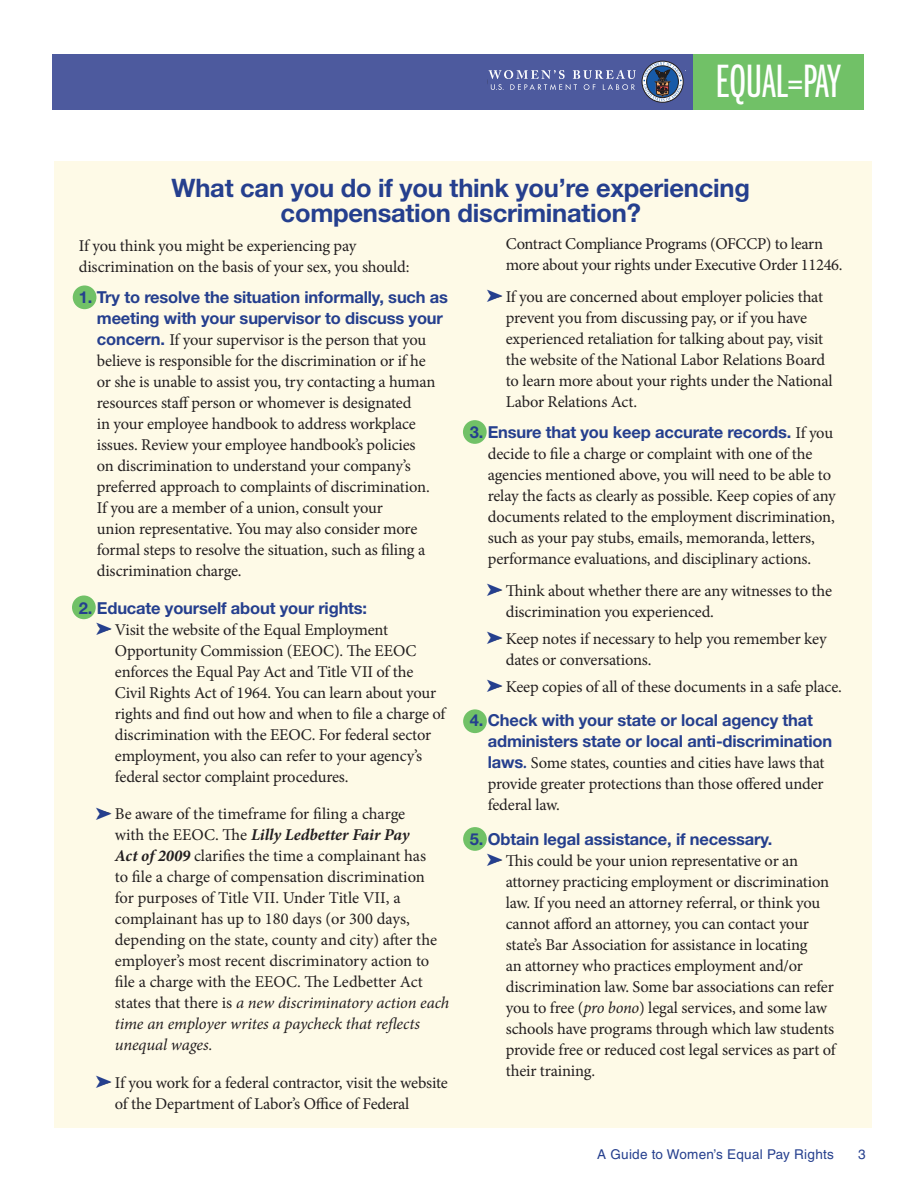
<style>
.page{position:relative;width:918px;height:1188px;background:#fff}
.page>*{position:absolute;margin:0;border:0;box-sizing:border-box;transform-origin:0 0}
.t1{font:48.45px "ITC Franklin Gothic Std Bk X Cp";letter-spacing:-.01em;color:#fff}
.Subhead_2{font:700 25.5px/25.5px "Helvetica Neue LT Std";letter-spacing:-.01em;color:#253f8e;text-align:center}
.Paragraph_Style_1{font:16.5px/21px "Minion Pro";letter-spacing:-.01em;color:#231f20}
.t2{font:700 16.5px "Helvetica Neue LT Std";letter-spacing:-.01em;color:#253f8e}
.t3{font:13.5px "Helvetica LT Std";letter-spacing:.02em;color:#253f8e}
.s1{font-family:"Helvetica Neue LT Std";font-weight:700;color:#253f8e}
.s2{font-weight:700;font-style:italic}
.s3{font-style:italic}
.s4{font-weight:700;font-style:italic;color:#253f8e}
</style>
<div class="page">
<div style="left:611px;top:54px;width:253px;height:56px;background:#71c167"></div>
<div style="left:52px;top:54px;width:641px;height:56px;background:#4d5a9e"></div>
<svg style="left:487px;top:70px;width:149px;height:20px"></svg>
<div style="left:642px;top:61px;width:42px;height:42px;border:1px solid #201d1e;border-radius:50%"></div>
<svg style="left:644px;top:62px;width:42px;height:39px"></svg>
<div style="left:55px;top:161px;width:817px;height:967px;background:#fefae7"></div>
<div style="left:73px;top:285px;width:23px;height:24px;background:#71c167;border-radius:50%"></div>
<div style="left:72px;top:596px;width:24px;height:23px;background:#71c167;border-radius:50%"></div>
<div style="left:463px;top:420px;width:24px;height:24px;background:#71c167;border-radius:50%"></div>
<div style="left:463px;top:709px;width:24px;height:24px;background:#71c167;border-radius:50%"></div>
<div style="left:463px;top:827px;width:24px;height:24px;background:#71c167;border-radius:50%"></div>
<h1 class="t1" style="left:716px;top:56px;width:127px">EQUAL=PAY</h1>
<p class="Subhead_2" style="left:172px;top:174px;width:580px">What can you do if you think you’re experiencing compensation discrimination?</p>
<p class="Paragraph_Style_1" style="left:79px;top:235px;width:332px">If you think you might be experiencing pay discrimination on the basis of your sex, you should:</p>
<p class="Paragraph_Style_1" style="left:97px;top:287px;width:353px;text-indent:-18px"><span class="s1">1. Try to resolve the situation informally, such as meeting with your supervisor to discuss your concern.</span> If your supervisor is the person that you believe is responsible for the discrimination or if he<br>or she is unable to assist you, try contacting a human resources staff person or whomever is designated<br>in your employee handbook to address workplace issues. Review your employee handbook’s policies<br>on discrimination to understand your company’s preferred approach to complaints of discrimination.<br>If you are a member of a union, consult your<br>union representative. You may also consider more formal steps to resolve the situation, such as filing a discrimination charge.</p>
<p class="t2" style="left:79px;top:598px;width:290px">2. Educate yourself about your rights:</p>
<p class="Paragraph_Style_1" style="left:115px;top:619px;width:332px;text-indent:-18px">➣ Visit the website of the Equal Employment Opportunity Commission (EEOC). The EEOC enforces the Equal Pay Act and Title VII of the Civil Rights Act of 1964. You can learn about your rights and find out how and when to file a charge of discrimination with the EEOC. For federal sector employment, you also can refer to your agency’s federal sector complaint procedures.</p>
<p class="Paragraph_Style_1" style="left:115px;top:803px;width:336px;text-indent:-18px">➣ Be aware of the timeframe for filing a charge<br>with the EEOC. The <span class="s2">Lilly Ledbetter Fair Pay<br>Act of 2009</span> clarifies the time a complainant has<br>to file a charge of compensation discrimination<br>for purposes of Title VII. Under Title VII, a complainant has up to 180 days (or 300 days, depending on the state, county and city) after the employer’s most recent discriminatory action to file a charge with the EEOC. The Ledbetter Act states that there is <span class="s3">a new discriminatory action each time an employer writes a paycheck that reflects unequal wages.</span></p>
<p class="Paragraph_Style_1" style="left:115px;top:1072px;width:335px;text-indent:-18px">➣ If you work for a federal contractor, visit the website of the Department of Labor’s Office of Federal</p>
<p class="Paragraph_Style_1" style="left:506px;top:233px;width:338px">Contract Compliance Programs (OFCCP) to learn more about your rights under Executive Order 11246.</p>
<p class="Paragraph_Style_1" style="left:506px;top:286px;width:328px;text-indent:-18px">➣ If you are concerned about employer policies that prevent you from discussing pay, or if you have experienced retaliation for talking about pay, visit the website of the National Labor Relations Board to learn more about your rights under the National Labor Relations Act.</p>
<p class="Paragraph_Style_1" style="left:488px;top:422px;width:350px;text-indent:-18px"><span class="s1">3. Ensure that you keep accurate records.</span> If you decide to file a charge or complaint with one of the agencies mentioned above, you will need to be able to relay the facts as clearly as possible. Keep copies of any documents related to the employment discrimination, such as your pay stubs, emails, memoranda, letters, performance evaluations, and disciplinary actions.</p>
<p class="Paragraph_Style_1" style="left:506px;top:580px;width:328px;text-indent:-18px">➣ Think about whether there are any witnesses to the discrimination you experienced.</p>
<p class="Paragraph_Style_1" style="left:506px;top:628px;width:322px;text-indent:-18px">➣ Keep notes if necessary to help you remember key dates or conversations.</p>
<p class="Paragraph_Style_1" style="left:488px;top:676px;width:356px">➣ Keep copies of all of these documents in a safe place.</p>
<p class="Paragraph_Style_1" style="left:488px;top:710px;width:346px;text-indent:-18px"><span class="s1">4. Check with your state or local agency that administers state or local anti-discrimination laws</span><span class="s4">.</span> Some states, counties and cities have laws that provide greater protections than those offered under federal law.</p>
<p class="t2" style="left:470px;top:829px;width:304px">5. Obtain legal assistance, if necessary.</p>
<p class="Paragraph_Style_1" style="left:506px;top:850px;width:332px;text-indent:-18px">➣ This could be your union representative or an attorney practicing employment or discrimination law. If you need an attorney referral, or think you cannot afford an attorney, you can contact your state’s Bar Association for assistance in locating<br>an attorney who practices employment and/or discrimination law. Some bar associations can refer you to free (<span class="s3">pro bono</span>) legal services, and some law schools have programs through which law students provide free or reduced cost legal services as part of their training.</p>
<p class="t3" style="left:597px;top:1146px;width:238px">A Guide to Women’s Equal Pay Rights</p>
<p class="t3" style="left:858px;top:1146px;width:9px">3</p>
</div>
